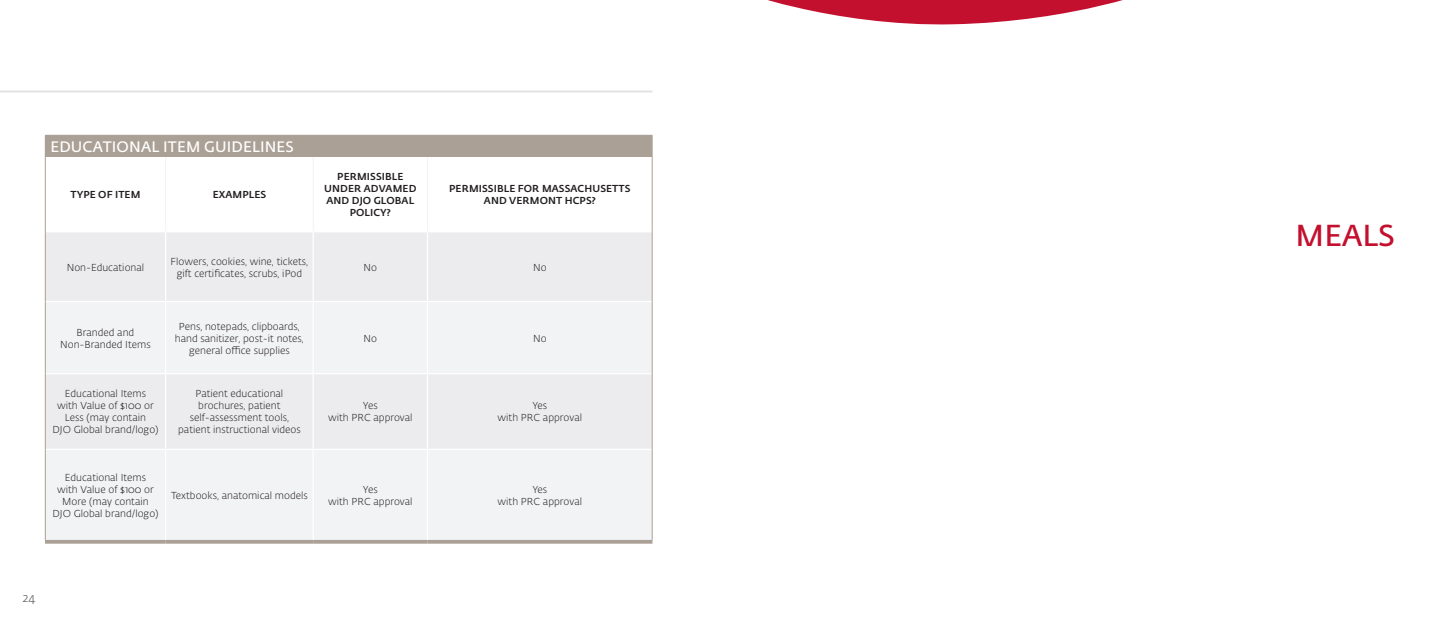
<style>
.page{position:relative;width:1440px;height:630px;background:#fff}
.page>*{position:absolute;margin:0;border:0;box-sizing:border-box;transform-origin:0 0}
.t1{font:600 30px "Fedra Sans Alt Pro";color:#c3102f}
.t2{font:600 15px "Fedra Sans Alt Pro";letter-spacing:.01em;color:#fff}
.t3{font:300 12.5px "Fedra Sans Alt Pro";color:#57585a}
.t4{font:300 10px/12px "Fedra Sans Alt Pro";color:#231f20;text-align:center}
.t5{font:500 10px/12px "Fedra Sans Alt Pro";letter-spacing:.01em;color:#231f20}
</style>
<div class="page">
<div style="left:45px;top:135px;width:607px;height:22px;background:#aba095"></div>
<div style="left:46px;top:232px;width:606px;height:69px;background:#ececee"></div>
<div style="left:46px;top:302px;width:606px;height:238px;background:#f2f3f4"></div>
<hr style="left:165px;top:232px;width:1px;height:69px;background:#fff">
<hr style="left:313px;top:232px;width:1px;height:69px;background:#fff">
<hr style="left:427px;top:232px;width:1px;height:69px;background:#fff">
<hr style="left:165px;top:302px;width:1px;height:71px;background:#fff">
<hr style="left:313px;top:302px;width:1px;height:71px;background:#fff">
<hr style="left:427px;top:302px;width:1px;height:71px;background:#fff">
<hr style="left:166px;top:373px;width:147px;height:1px;background:#fff">
<hr style="left:165px;top:374px;width:1px;height:75px;background:#fff">
<hr style="left:313px;top:373px;width:115px;height:1px;background:#fff">
<hr style="left:313px;top:374px;width:1px;height:75px;background:#fff">
<hr style="left:428px;top:373px;width:224px;height:1px;background:#fff">
<hr style="left:427px;top:374px;width:1px;height:75px;background:#fff">
<hr style="left:165px;top:450px;width:1px;height:90px;background:#fff">
<hr style="left:313px;top:450px;width:1px;height:90px;background:#fff">
<hr style="left:427px;top:450px;width:1px;height:90px;background:#fff">
<hr style="left:46px;top:373px;width:120px;height:1px;background:#fff">
<hr style="left:46px;top:449px;width:120px;height:1px;background:#fff">
<hr style="left:166px;top:449px;width:147px;height:1px;background:#fff">
<hr style="left:313px;top:449px;width:115px;height:1px;background:#fff">
<hr style="left:428px;top:449px;width:224px;height:1px;background:#fff">
<svg style="left:652px;top:136px;width:1px;height:21px"></svg>
<hr style="left:45px;top:157px;width:1px;height:75px;background:#aba095">
<hr style="left:652px;top:157px;width:1px;height:75px;background:#aba095">
<hr style="left:45px;top:232px;width:1px;height:69px;background:#aba095">
<hr style="left:652px;top:232px;width:1px;height:69px;background:#aba095">
<hr style="left:45px;top:301px;width:1px;height:73px;background:#aba095">
<hr style="left:652px;top:301px;width:1px;height:73px;background:#aba095">
<hr style="left:45px;top:374px;width:1px;height:75px;background:#aba095">
<hr style="left:652px;top:374px;width:1px;height:75px;background:#aba095">
<hr style="left:45px;top:449px;width:1px;height:91px;background:#aba095">
<hr style="left:652px;top:449px;width:1px;height:91px;background:#aba095">
<svg style="left:45px;top:540px;width:121px;height:4px"></svg>
<svg style="left:166px;top:540px;width:147px;height:4px"></svg>
<svg style="left:313px;top:540px;width:115px;height:4px"></svg>
<svg style="left:428px;top:540px;width:224px;height:4px"></svg>
<hr style="left:165px;top:157px;width:1px;height:74px;background:#f2f3f4">
<hr style="left:313px;top:157px;width:1px;height:74px;background:#f2f3f4">
<hr style="left:427px;top:157px;width:1px;height:74px;background:#f2f3f4">
<svg style="left:767px;top:0;width:356px;height:25px"></svg>
<hr style="left:0;top:91px;width:652px;height:1px;background:#e1e2e4">
<h2 class="t2" style="left:50px;top:136px;width:245px">EDUCATIONAL ITEM GUI DELI NES</h2>
<p class="t5" style="left:70px;top:188px;width:56px">TYPE OF ITEM</p>
<p class="t5" style="left:213px;top:188px;width:43px">EXAM PLES</p>
<p class="t5" style="left:337px;top:170px;width:7px">PERMISSI</p>
<p class="t5" style="left:385px;top:170px;width:13px">BLE</p>
<p class="t5" style="left:324px;top:182px;width:9px">UNDER</p>
<p class="t5" style="left:364px;top:182px;width:15px">ADVA</p>
<p class="t5" style="left:393px;top:182px;width:18px">MED</p>
<p class="t5" style="left:327px;top:194px;width:9px">AND</p>
<p class="t5" style="left:350px;top:194px;width:60px">DJO GLOBAL<br>POLIC</p>
<p class="t5" style="left:380px;top:206px;width:12px">Y?</p>
<p class="t5" style="left:449px;top:182px;width:7px">PERMISSI</p>
<p class="t5" style="left:497px;top:182px;width:29px">BLE FOR</p>
<p class="t5" style="left:542px;top:182px;width:18px">MASSACHUSETTS</p>
<p class="t5" style="left:484px;top:194px;width:9px">AND</p>
<p class="t5" style="left:509px;top:194px;width:16px">VERMONT</p>
<p class="t5" style="left:565px;top:194px;width:33px">HCPS?</p>
<p class="t4" style="left:67px;top:261px;width:79px">Non-Educational</p>
<p class="t4" style="left:171px;top:255px;width:139px">Flowers, cookies, wine, tickets, gift certificates, scrubs, iPod</p>
<p class="t4" style="left:364px;top:261px;width:15px">No</p>
<p class="t4" style="left:533px;top:261px;width:15px">No</p>
<p class="t4" style="left:60px;top:326px;width:92px">Branded and<br>Non-Branded Items</p>
<p class="t4" style="left:175px;top:320px;width:131px">Pens, notepads, clipboards, hand sanitizer, post-it notes, general office supplies</p>
<p class="t4" style="left:52px;top:388px;width:107px">Educational Items<br>with Value of $100 or<br>Less (may contain<br>DJO Global brand/logo)</p>
<p class="t4" style="left:178px;top:388px;width:124px">Patient educational brochures, patient self-assessment tools, patient instructional videos</p>
<p class="t4" style="left:364px;top:332px;width:15px">No</p>
<p class="t4" style="left:533px;top:332px;width:15px">No</p>
<p class="t4" style="left:328px;top:400px;width:86px">Yes<br>with PRC approval</p>
<p class="t4" style="left:498px;top:400px;width:86px">Yes<br>with PRC approval</p>
<p class="t4" style="left:53px;top:472px;width:107px">Educational Items<br>with Value of $100 or<br>More (may contain<br>DJO Global brand/logo)</p>
<p class="t4" style="left:171px;top:490px;width:138px">Textbooks, anatomical models</p>
<p class="t4" style="left:328px;top:484px;width:86px">Yes<br>with PRC approval</p>
<p class="t4" style="left:498px;top:484px;width:86px">Yes<br>with PRC approval</p>
<p class="t3" style="left:22px;top:590px;width:15px">24</p>
<h1 class="t1" style="left:1296px;top:213px;width:23px">MEA</h1>
<h1 class="t1" style="left:1363px;top:213px;width:31px">LS</h1>
</div>
